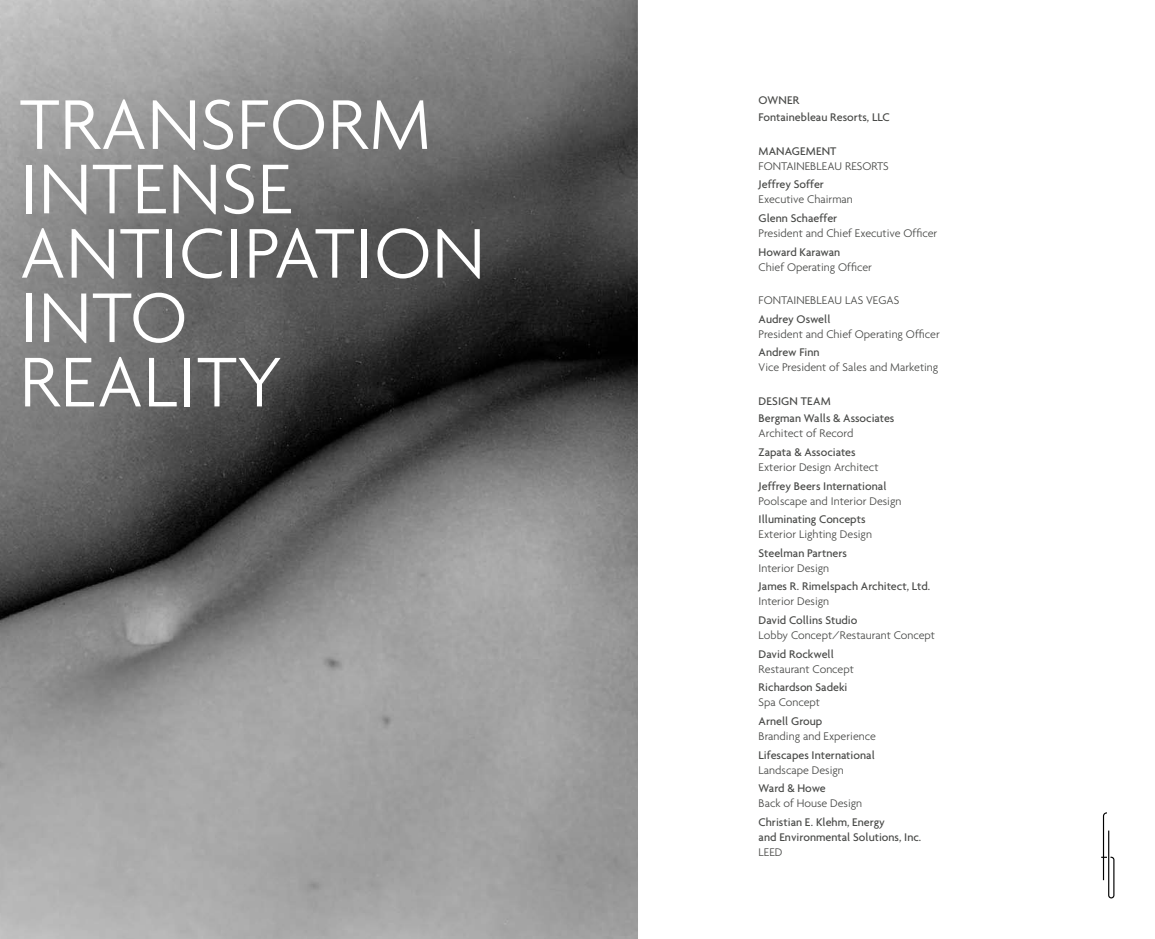
<style>
.page{position:relative;width:1155px;height:939px;background:#fff}
.page>*{position:absolute;margin:0;border:0;box-sizing:border-box;transform-origin:0 0}
.t1{font:300 76.05px/64.3px "Agenda";letter-spacing:.01em;color:#fff}
.t2{font:300 12px "Agenda";color:#494a48}
.t3{font:500 12px/17px "Agenda";color:#494a48}
.t4{font:500 12px "Agenda";letter-spacing:-.02em;color:#494a48}
</style>
<div class="page">
<img style="left:0;top:0;width:638px;height:938px">
<svg style="left:1101px;top:812px;width:13px;height:86px"></svg>
<h1 class="t1" style="left:20px;top:91px;width:466px">TRANSFORM<br>INTENSE<br>ANTICIPATION<br>INTO<br>REALITY</h1>
<p class="t3" style="left:758px;top:91px;width:133px">OWNER<br>Fontainebleau Resorts, LLC</p>
<p class="t3" style="left:758px;top:142px;width:79px">MANAGEMENT</p>
<p class="t2" style="left:758px;top:159px;width:132px">FONTAINEBLEAU RESORTS</p>
<p class="t3" style="left:758px;top:175px;width:67px">Jeffrey Soffer</p>
<p class="t2" style="left:758px;top:192px;width:96px">Executive Chairman</p>
<p class="t3" style="left:758px;top:209px;width:80px">Glenn Schaeffer</p>
<p class="t2" style="left:758px;top:226px;width:180px">President and Chief Executive Officer</p>
<p class="t4" style="left:758px;top:244px;width:83px">Howard Karawan</p>
<p class="t2" style="left:758px;top:259px;width:115px">Chief Operating Officer</p>
<p class="t2" style="left:758px;top:293px;width:142px">FONTAINEBLEAU LAS VEGAS</p>
<p class="t3" style="left:758px;top:310px;width:73px">Audrey Oswell</p>
<p class="t2" style="left:758px;top:327px;width:183px">President and Chief Operating Officer</p>
<p class="t3" style="left:758px;top:343px;width:63px">Andrew Finn</p>
<p class="t2" style="left:758px;top:360px;width:181px">Vice President of Sales and Marketing</p>
<p class="t3" style="left:758px;top:392px;width:137px">DESIGN TEAM<br>Bergman Walls &amp; Associates</p>
<p class="t2" style="left:758px;top:426px;width:96px">Architect of Record</p>
<p class="t3" style="left:758px;top:443px;width:98px">Zapata &amp; Associates</p>
<p class="t2" style="left:758px;top:460px;width:121px">Exterior Design Architect</p>
<p class="t3" style="left:758px;top:477px;width:129px">Jeffrey Beers International</p>
<p class="t2" style="left:758px;top:493px;width:144px">Poolscape and Interior Design</p>
<p class="t3" style="left:758px;top:510px;width:108px">Illuminating Concepts</p>
<p class="t2" style="left:758px;top:527px;width:115px">Exterior Lighting Design</p>
<p class="t3" style="left:758px;top:544px;width:90px">Steelman Partners</p>
<p class="t2" style="left:758px;top:560px;width:72px">Interior Design</p>
<p class="t3" style="left:758px;top:577px;width:173px">James R. Rimelspach Architect, Ltd.</p>
<p class="t2" style="left:758px;top:594px;width:72px">Interior Design</p>
<p class="t3" style="left:758px;top:611px;width:100px">David Collins Studio</p>
<p class="t2" style="left:758px;top:628px;width:178px">Lobby Concept/Restaurant Concept</p>
<p class="t3" style="left:758px;top:645px;width:77px">David Rockwell</p>
<p class="t2" style="left:758px;top:661px;width:97px">Restaurant Concept</p>
<p class="t3" style="left:758px;top:678px;width:90px">Richardson Sadeki</p>
<p class="t2" style="left:758px;top:695px;width:63px">Spa Concept</p>
<p class="t3" style="left:758px;top:712px;width:65px">Arnell Group</p>
<p class="t2" style="left:758px;top:728px;width:119px">Branding and Experience</p>
<p class="t3" style="left:758px;top:745px;width:118px">Lifescapes International</p>
<p class="t2" style="left:758px;top:762px;width:87px">Landscape Design</p>
<p class="t4" style="left:758px;top:780px;width:69px">Ward &amp; Howe</p>
<p class="t2" style="left:758px;top:796px;width:105px">Back of House Design</p>
<p class="t3" style="left:758px;top:814px;width:164px;line-height:15px">Christian E. Klehm, Energy<br>and Environmental Solutions, Inc.</p>
<p class="t2" style="left:758px;top:844px;width:25px">LEED</p>
</div>
